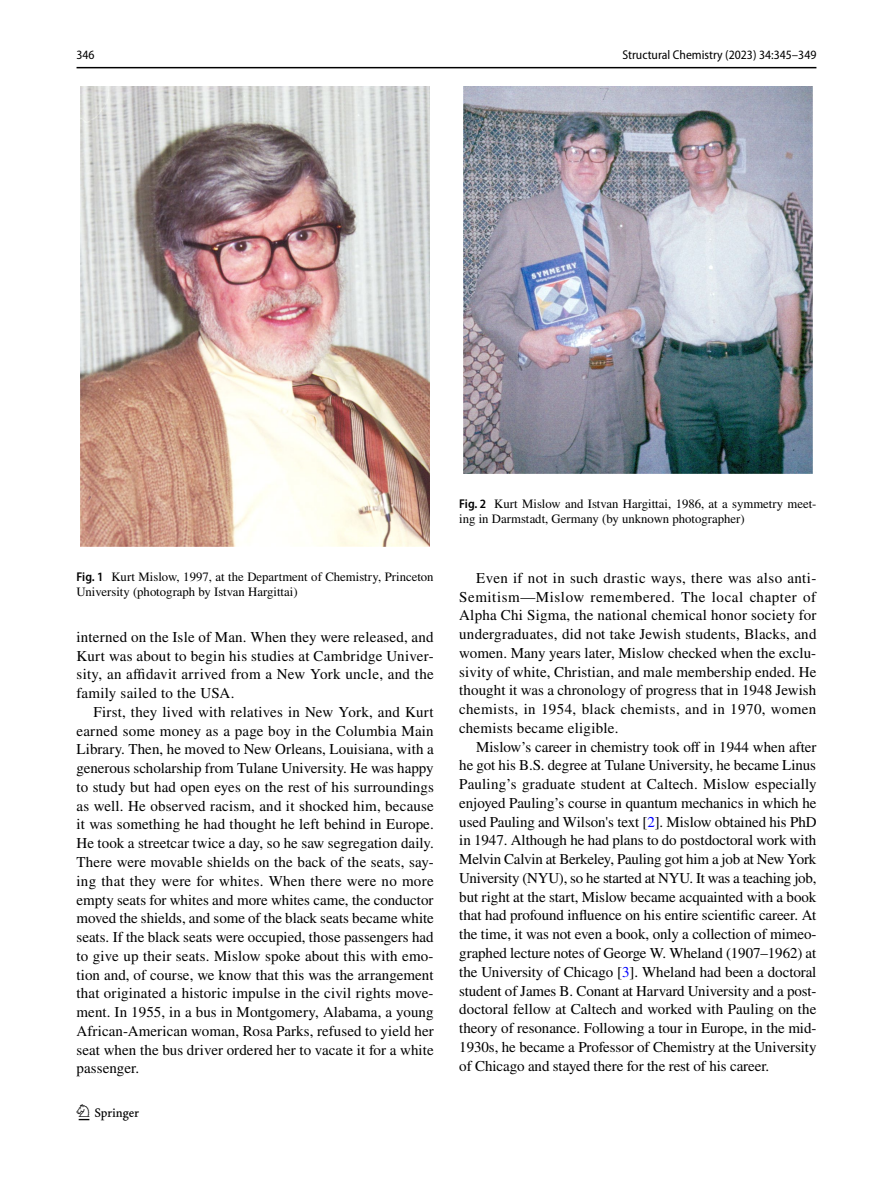
<style>
.page{position:relative;width:893px;height:1187px;background:#fff}
.page>*{position:absolute;margin:0;border:0;box-sizing:border-box;transform-origin:0 0}
.t1{font:22.5px "Springnew Regular 2";color:#000}
.t2{font:15px/18.8px "STIX";letter-spacing:.005em;color:#000;text-align:justify}
.t3{font:12.75px/15px "STIX";color:#000}
.t4{font:semi-condensed 12.75px "Myriad Pro";color:#000}
.s1{font-family:"Myriad Pro";font-weight:600;font-stretch:semi-condensed}
.s2{color:#00f}
</style>
<div class="page">
<hr style="left:77px;top:67px;width:739px;height:1px;background:#000">
<div style="left:77px;top:87px;width:357px;height:459px;background:linear-gradient(to bottom,#fff,#fff)"></div>
<img style="left:81px;top:87px;width:349px;height:459px">
<div style="left:459px;top:87px;width:357px;height:386px;background:linear-gradient(to bottom,#fff,#fff)"></div>
<img style="left:463px;top:87px;width:349px;height:386px">
<p class="t4" style="left:77px;top:48px;width:20px">346</p>
<p class="t4" style="left:622px;top:48px;width:195px">Structural Chemistry (2023) 34:345–349</p>
<p class="t3" style="left:77px;top:570px;width:359px"><span class="s1">Fig. 1</span> Kurt Mislow, 1997, at the Department of Chemistry, Princeton<br>University (photograph by Istvan Hargittai)</p>
<p class="t2" style="left:77px;top:628px;width:359px">interned on the Isle of Man. When they were released, and Kurt was about to begin his studies at Cambridge Univer&shy;sity, an affidavit arrived from a New York uncle, and the family sailed to the USA.</p>
<p class="t2" style="left:77px;top:703px;width:359px;text-indent:17px">First, they lived with relatives in New York, and Kurt earned some money as a page boy in the Columbia Main Library. Then, he moved to New Orleans, Louisiana, with a generous scholarship from Tulane University. He was happy to study but had open eyes on the rest of his surroundings as well. He observed racism, and it shocked him, because it was something he had thought he left behind in Europe.<br>He took a streetcar twice a day, so he saw segregation daily.<br>There were movable shields on the back of the seats, say&shy;ing that they were for whites. When there were no more empty seats for whites and more whites came, the conductor moved the shields, and some of the black seats became white seats. If the black seats were occupied, those passengers had to give up their seats. Mislow spoke about this with emo&shy;tion and, of course, we know that this was the arrangement that originated a historic impulse in the civil rights move&shy;ment. In 1955, in a bus in Montgomery, Alabama, a young African-American woman, Rosa Parks, refused to yield her seat when the bus driver ordered her to vacate it for a white passenger.</p>
<h1 class="t1" style="left:79px;top:1104px;width:62px">1 3</h1>
<p class="t3" style="left:459px;top:497px;width:359px"><span class="s1">Fig. 2</span> Kurt Mislow and Istvan Hargittai, 1986, at a symmetry meet&shy;ing in Darmstadt, Germany (by unknown photographer)</p>
<p class="t2" style="left:459px;top:569px;width:359px;text-indent:17px">Even if not in such drastic ways, there was also anti-Semitism—Mislow remembered. The local chapter of Alpha Chi Sigma, the national chemical honor society for undergraduates, did not take Jewish students, Blacks, and women. Many years later, Mislow checked when the exclu&shy;sivity of white, Christian, and male membership ended. He thought it was a chronology of progress that in 1948 Jewish chemists, in 1954, black chemists, and in 1970, women chemists became eligible.</p>
<p class="t2" style="left:459px;top:738px;width:359px;text-indent:17px">Mislow’s career in chemistry took off in 1944 when after he got his B.S. degree at Tulane University, he became Linus Pauling’s graduate student at Caltech. Mislow especially enjoyed Pauling’s course in quantum mechanics in which he used Pauling and Wilson's text [<span class="s2">2</span>]. Mislow obtained his PhD in 1947. Although he had plans to do postdoctoral work with Melvin Calvin at Berkeley, Pauling got him a job at New York University (NYU), so he started at NYU. It was a teaching job, but right at the start, Mislow became acquainted with a book that had profound influence on his entire scientific career. At the time, it was not even a book, only a collection of mimeo&shy;graphed lecture notes of George W. Wheland (1907–1962) at the University of Chicago [<span class="s2">3</span>]. Wheland had been a doctoral student of James B. Conant at Harvard University and a post&shy;doctoral fellow at Caltech and worked with Pauling on the theory of resonance. Following a tour in Europe, in the mid-1930s, he became a Professor of Chemistry at the University of Chicago and stayed there for the rest of his career.</p>
</div>
